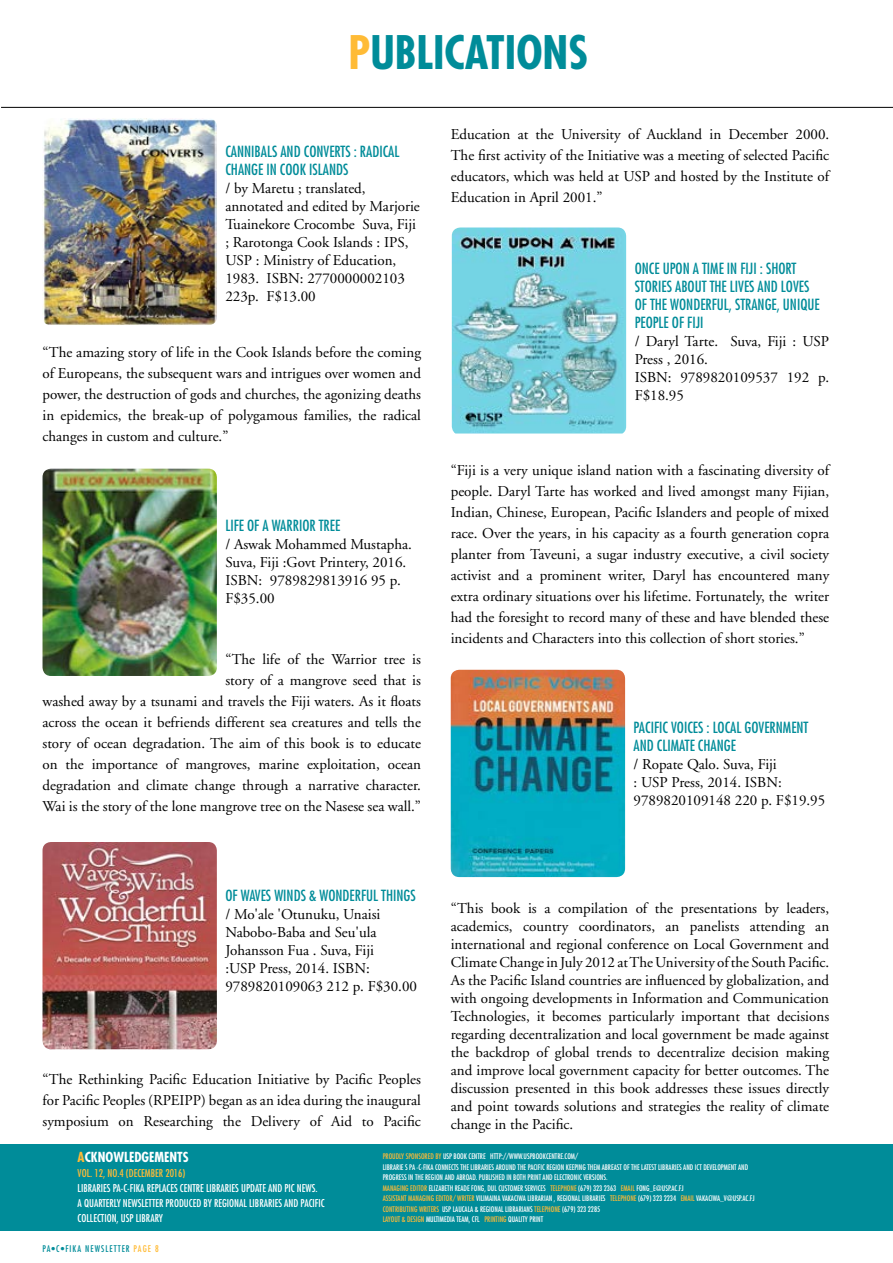
<style>
.page{position:relative;width:893px;height:1263px;background:#fff}
.page>*{position:absolute;margin:0;border:0;box-sizing:border-box;transform-origin:0 0}
.t1{font:700 condensed 45px "Futura";color:#008c99}
.t2{font:15px/18px "Adobe Garamond";color:#000}
.t3{font:condensed 15px/18px "Futura";color:#008c99}
.t4{font:700 condensed 13.5px "Futura";color:#fff}
.t5{font:condensed 10.5px "Futura";color:#fff}
.t6{font:condensed 10.5px "Futura";color:#ffbb36}
.t7{font:condensed 9px "Futura";letter-spacing:.12em;color:#008c99}
.t8{font:condensed 7.5px "Futura";color:#fff}
.t9{font:condensed 7.5px "Futura";color:#ffbb36}
.s1{color:#ffbb36}
.s2{color:#fff}
</style>
<div class="page">
<hr style="left:1px;top:107px;width:892px;height:1px;background:#000">
<div style="left:0;top:1144px;width:893px;height:87px;background:#008c99"></div>
<img style="left:43px;top:118px;width:174px;height:207px">
<img style="left:452px;top:227px;width:174px;height:206px">
<img style="left:451px;top:670px;width:174px;height:207px">
<img style="left:43px;top:469px;width:174px;height:207px">
<img style="left:43px;top:842px;width:174px;height:207px">
<h1 class="t1" style="left:348px;top:23px;width:241px"><span class="s1">P</span>UBLICATIONS</h1>
<p class="t3" style="left:225px;top:142px;width:110px">CANNI BALS AN D CONVERTS</p>
<p class="t3" style="left:354px;top:142px;width:32px">: RADICAL</p>
<p class="t3" style="left:225px;top:160px;width:20px">CHANGE</p>
<p class="t3" style="left:266px;top:160px;width:81px">IN COOK ISLAN DS</p>
<p class="t2" style="left:225px;top:179px;width:196px">/ by Maretu ; translated, annotated and edited by Marjorie<br>Tuainekore Crocombe Suva, Fiji ; Rarotonga Cook Islands : IPS,<br>USP : Ministry of Education,<br>1983. ISBN: 2770000002103<br>223p. F$13.00</p>
<p class="t2" style="left:43px;top:342px;width:380px;line-height:21px;text-align:justify">“The amazing story of life in the Cook Islands before the coming of Europeans, the subsequent wars and intrigues over women and power, the destruction of gods and churches, the agonizing deaths in epidemics, the break-up of polygamous families, the radical changes in custom and culture.”</p>
<p class="t3" style="left:225px;top:516px;width:54px">LIFE OF A WARRI</p>
<p class="t3" style="left:302px;top:516px;width:23px">OR TREE</p>
<p class="t2" style="left:225px;top:535px;width:188px">/ Aswak Mohammed Mustapha.<br>Suva, Fiji :Govt Printery, 2016.<br>ISBN: 9789829813916 95 p.<br>F$35.00</p>
<p class="t2" style="left:43px;top:649px;width:380px;line-height:21px;text-align:right">“The life of the Warrior tree is<br>story of a mangrove seed that is<br>washed away by a tsunami and travels the Fiji waters. As it floats across the ocean it befriends different sea creatures and tells the story of ocean degradation. The aim of this book is to educate on the importance of mangroves, marine exploitation, ocean degradation and climate change through a narrative character.<br>Wai is the story of the lone mangrove tree on the Nasese sea wall.”</p>
<p class="t2" style="left:451px;top:124px;width:380px;line-height:21px;text-align:justify">Education at the University of Auckland in December 2000.<br>The first activity of the Initiative was a meeting of selected Pacific educators, which was held at USP and hosted by the Institute of Education in April 2001.”</p>
<p class="t3" style="left:635px;top:259px;width:170px;text-indent:28px">UPON A TIME IN FIJI : SHORT<br>STORIES ABOUT THE LIVES AN D LOVES<br>OF THE WONDERFUL, STRANGE</p>
<p class="t3" style="left:635px;top:259px;width:8px">ONCE</p>
<p class="t3" style="left:777px;top:295px;width:42px">, UNIQUE</p>
<p class="t3" style="left:635px;top:313px;width:69px">PEOPLE OF FIJI</p>
<p class="t2" style="left:635px;top:332px;width:196px">/ Daryl Tarte. Suva, Fiji : USP<br>Press , 2016.<br>ISBN: 9789820109537 192 p.<br>F$18.95</p>
<p class="t2" style="left:451px;top:460px;width:380px;line-height:21px;text-align:justify">“Fiji is a very unique island nation with a fascinating diversity of people. Daryl Tarte has worked and lived amongst many Fijian, Indian, Chinese, European, Pacific Islanders and people of mixed race. Over the years, in his capacity as a fourth generation copra planter from Taveuni, a sugar industry executive, a civil society activist and a prominent writer, Daryl has encountered many extra ordinary situations over his lifetime. Fortunately, the writer had the foresight to record many of these and have blended these incidents and Characters into this collection of short stories.”</p>
<p class="t3" style="left:634px;top:718px;width:165px;text-indent:38px">VOICES : LOCAL GOVERNMENT<br>AN D CLIMATE CHANGE</p>
<p class="t2" style="left:634px;top:755px;width:193px">/ Ropate Qalo. Suva, Fiji<br>: USP Press, 2014. ISBN:<br>9789820109148 220 p. F$19.95</p>
<p class="t3" style="left:634px;top:718px;width:12px">PACIFIC</p>
<p class="t3" style="left:225px;top:886px;width:175px">OF WAVES WINDS &amp; WONDERFULTHINGS</p>
<p class="t2" style="left:225px;top:905px;width:193px">/ Mo'ale 'Otunuku, Unaisi<br>Nabobo-Baba and Seu'ula<br>Johansson Fua . Suva, Fiji<br>:USP Press, 2014. ISBN:<br>9789820109063 212 p. F$30.00</p>
<p class="t2" style="left:43px;top:1069px;width:380px;line-height:21px;text-align:justify">“The Rethinking Pacific Education Initiative by Pacific Peoples for Pacific Peoples (RPEIPP) began as an idea during the inaugural symposium on Researching the Delivery of Aid to Pacific</p>
<p class="t2" style="left:451px;top:899px;width:380px;text-align:justify">“This book is a compilation of the presentations by leaders, academics, country coordinators, an panelists attending an international and regional conference on Local Government and Climate Change in July 2012 at The University of the South Pacific.<br>As the Pacific Island countries are influenced by globalization, and with ongoing developments in Information and Communication Technologies, it becomes particularly important that decisions regarding decentralization and local government be made against the backdrop of global trends to decentralize decision making and improve local government capacity for better outcomes. The discussion presented in this book addresses these issues directly and point towards solutions and strategies the reality of climate change in the Pacific.</p>
<p class="t4" style="left:78px;top:1148px;width:113px"><span class="s1">A</span>CKNOWLEDGEMENTS</p>
<p class="t6" style="left:78px;top:1166px;width:109px">VOL. 12, NO.4 (DECEMBER 2016)</p>
<p class="t5" style="left:78px;top:1181px;width:15px">LIBRARIES</p>
<p class="t5" style="left:113px;top:1181px;width:22px">PA-C-FIKA</p>
<p class="t5" style="left:147px;top:1181px;width:5px">REPLACES</p>
<p class="t5" style="left:180px;top:1181px;width:5px">CENTRE</p>
<p class="t5" style="left:206px;top:1181px;width:15px">LIBRARIES</p>
<p class="t5" style="left:241px;top:1181px;width:62px">UPDATE AND PIC NEWS</p>
<p class="t5" style="left:315px;top:1181px;width:4px">.</p>
<p class="t5" style="left:78px;top:1196px;width:22px">A QUARTERL</p>
<p class="t5" style="left:117px;top:1196px;width:12px">Y NEWSLETTER</p>
<p class="t5" style="left:166px;top:1196px;width:99px">PRODUCED BY REGIONAL LIBRARIES</p>
<p class="t5" style="left:284px;top:1196px;width:21px">AN D PACIFIC</p>
<p class="t5" style="left:78px;top:1211px;width:14px">COLLECTI</p>
<p class="t5" style="left:107px;top:1211px;width:58px">ON, USP LIBRARY</p>
<p class="t7" style="left:43px;top:1243px;width:118px">PA•C•FIKA NEWSLETTER <span class="s1">PAGE 8</span></p>
<p class="t9" style="left:383px;top:1152px;width:93px">PROUDLY SPONSORED BY <span class="s2">USP BOOK CENTRE</span></p>
<p class="t8" style="left:490px;top:1152px;width:57px">HTTP://WWW.USPBOOKCENTRE</p>
<p class="t8" style="left:563px;top:1152px;width:17px">.COM/</p>
<p class="t8" style="left:383px;top:1162px;width:11px">LIBRARIE</p>
<p class="t8" style="left:405px;top:1162px;width:22px">S PA -C-FIKA</p>
<p class="t8" style="left:435px;top:1162px;width:11px">CONNECTS</p>
<p class="t8" style="left:460px;top:1162px;width:21px">THE LIBRARIES</p>
<p class="t8" style="left:496px;top:1162px;width:39px">AROUND THE PACIFIC</p>
<p class="t8" style="left:546px;top:1162px;width:24px">REGION KEEPING</p>
<p class="t8" style="left:587px;top:1162px;width:25px">THEM ABREAST</p>
<p class="t8" style="left:623px;top:1162px;width:22px">OF THE LATEST</p>
<p class="t8" style="left:658px;top:1162px;width:11px">LIBRARIES</p>
<p class="t8" style="left:683px;top:1162px;width:67px">AND ICT DEVELOPMENT AND</p>
<p class="t8" style="left:383px;top:1173px;width:14px">PROGRESS</p>
<p class="t8" style="left:408px;top:1173px;width:123px">IN THE REGION AN D ABROAD. PUBLISHED IN BOTH PRINT</p>
<p class="t8" style="left:543px;top:1173px;width:16px">AN D ELECTR</p>
<p class="t8" style="left:570px;top:1173px;width:39px">ONIC VERSIONS.</p>
<p class="t9" style="left:383px;top:1183px;width:5px">MANAGING</p>
<p class="t8" style="left:410px;top:1183px;width:130px"><span class="s1">EDITOR</span> ELIZABETH READE FONG, DU L CUSTOMER SERVICES</p>
<p class="t8" style="left:550px;top:1183px;width:135px"><span class="s1">TELEPHONE</span> (679) 323 2363 <span class="s1">EMAIL</span> FONG_E@USP.AC.FJ</p>
<p class="t9" style="left:383px;top:1194px;width:7px">ASSISTANT</p>
<p class="t9" style="left:408px;top:1194px;width:5px">MANAGING</p>
<p class="t9" style="left:436px;top:1194px;width:30px">EDITOR/ WRITER</p>
<p class="t8" style="left:476px;top:1194px;width:17px">VILIMAINA</p>
<p class="t8" style="left:502px;top:1194px;width:4px">VAKACIWA</p>
<p class="t8" style="left:527px;top:1194px;width:12px">LIBRARIAN</p>
<p class="t8" style="left:554px;top:1194px;width:40px">, REGIONAL LIBRARIES</p>
<p class="t8" style="left:610px;top:1194px;width:93px"><span class="s1">TELEPHONE</span> (679) 323 2234 <span class="s1">EMAIL</span> VAKACIWA</p>
<p class="t8" style="left:720px;top:1194px;width:36px">_V@USP.AC.FJ</p>
<p class="t9" style="left:383px;top:1204px;width:28px">CONTRIBUTING</p>
<p class="t9" style="left:419px;top:1204px;width:8px">WRITERS</p>
<p class="t8" style="left:442px;top:1204px;width:24px">USP LAUCALA</p>
<p class="t8" style="left:475px;top:1204px;width:42px">&amp; REGIONAL LIBRARIANS</p>
<p class="t8" style="left:534px;top:1204px;width:67px"><span class="s1">TELEPHONE</span> (679) 323 2285</p>
<p class="t9" style="left:383px;top:1215px;width:29px">LAYOUT &amp; DESIGN</p>
<p class="t8" style="left:426px;top:1215px;width:65px">MULTIMEDIA TEAM, CFL <span class="s1">PRINTING</span></p>
<p class="t8" style="left:508px;top:1215px;width:28px">QUALITY PRINT</p>
</div>
